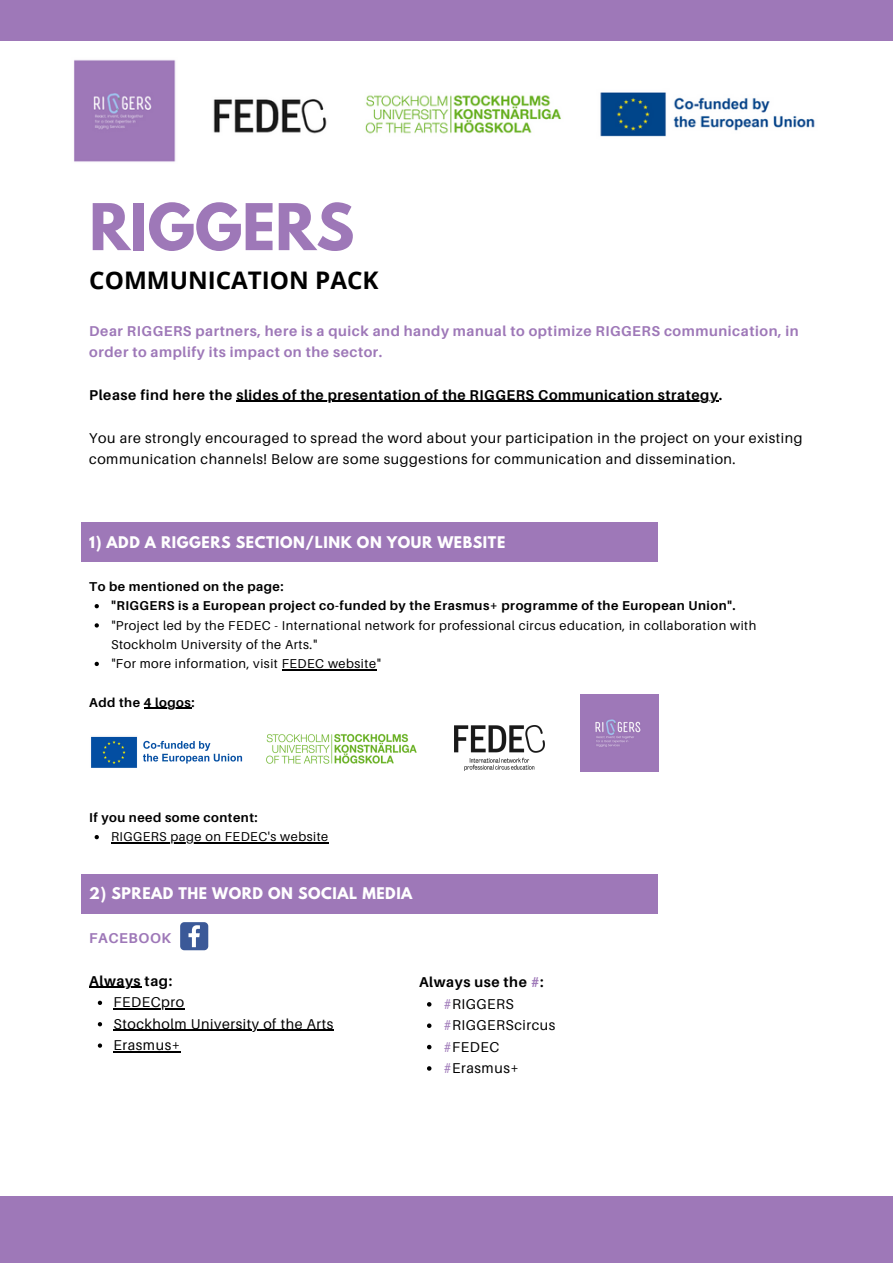
<style>
.page{position:relative;width:893px;height:1264px;background:#fff}
.page>*{position:absolute;margin:0;border:0;box-sizing:border-box;transform-origin:0 0}
.t1{font:700 57px "League Spartan";color:#9e78b8}
.t2{font:700 24.15px "Open Sans";color:#000}
.t3{font:14.25px/21.3px "Aileron";letter-spacing:.04em;color:#000}
.t4{font:700 14.25px/21.3px "Aileron";letter-spacing:.04em;color:#9e78b8}
.t5{font:700 14.25px "Aileron";letter-spacing:.04em;color:#000}
.t6{font:700 14.25px "League Spartan";letter-spacing:.04em;color:#fff}
.t7{font:12.75px/19.2px "Aileron";letter-spacing:.04em;color:#000}
.t8{font:700 12.75px "Aileron";letter-spacing:.04em;color:#000}
.s1{color:#9e78b8}
</style>
<div class="page">
<div style="left:82px;top:522px;width:575px;height:39px;background:#9e78b8"></div>
<div style="left:82px;top:874px;width:575px;height:39px;background:#9e78b8"></div>
<svg style="left:95px;top:604px;width:4px;height:4px"></svg>
<svg style="left:95px;top:623px;width:4px;height:4px"></svg>
<svg style="left:95px;top:661px;width:4px;height:5px"></svg>
<hr style="left:282px;top:669px;width:94px;height:1px;background:#000">
<svg style="left:95px;top:835px;width:4px;height:4px"></svg>
<hr style="left:111px;top:842px;width:218px;height:1px;background:#000">
<svg style="left:98px;top:1000px;width:4px;height:4px"></svg>
<hr style="left:113px;top:1008px;width:72px;height:1px;background:#000">
<svg style="left:98px;top:1022px;width:4px;height:4px"></svg>
<hr style="left:113px;top:1029px;width:221px;height:1px;background:#000">
<svg style="left:98px;top:1043px;width:4px;height:4px"></svg>
<hr style="left:113px;top:1050px;width:68px;height:2px;background:#000">
<hr style="left:236px;top:401px;width:482px;height:1px;background:#000">
<hr style="left:144px;top:707px;width:47px;height:1px;background:#000">
<hr style="left:89px;top:986px;width:52px;height:1px;background:#000">
<img style="left:266px;top:733px;width:151px;height:31px">
<img style="left:580px;top:694px;width:78px;height:77px">
<img style="left:91px;top:736px;width:152px;height:32px">
<svg style="left:180px;top:922px;width:28px;height:28px"></svg>
<div style="left:0;top:0;width:892px;height:41px;background:#9e78b8"></div>
<div style="left:0;top:1196px;width:892px;height:66px;background:#9e78b8"></div>
<img style="left:74px;top:60px;width:741px;height:102px">
<img style="left:455px;top:725px;width:90px;height:45px">
<svg style="left:427px;top:1002px;width:4px;height:4px"></svg>
<svg style="left:427px;top:1023px;width:4px;height:4px"></svg>
<svg style="left:427px;top:1044px;width:4px;height:5px"></svg>
<svg style="left:427px;top:1066px;width:4px;height:4px"></svg>
<p class="t1" style="left:89px;top:199px;width:267px">RIGGERS</p>
<p class="t2" style="left:89px;top:263px;width:291px">COMMUNICATION PACK</p>
<p class="t4" style="left:89px;top:320px;width:711px">Dear RIGGERS partners, here is a quick and handy manual to optimize RIGGERS communication, in order to amplify its impact on the sector.</p>
<p class="t5" style="left:89px;top:386px;width:634px">Please find here the slides of the presentation of the RIGGERS Communication strategy.</p>
<p class="t3" style="left:89px;top:426px;width:714px">You are strongly encouraged to spread the word about your participation in the project on your existing communication channels! Below are some suggestions for communication and dissemination.</p>
<p class="t6" style="left:89px;top:535px;width:417px">1) ADD A RIGGERS SECTION/LINK ON YOUR WEBSITE</p>
<p class="t8" style="left:89px;top:579px;width:196px">To be mentioned on the page:</p>
<p class="t8" style="left:111px;top:598px;width:626px">"RIGGERS is a European project co-funded by the Erasmus+ programme of the European Union".</p>
<p class="t7" style="left:111px;top:615px;width:646px">"Project led by the FEDEC - International network for professional circus education, in collaboration with<br>Stockholm University of the Arts."</p>
<p class="t7" style="left:111px;top:654px;width:271px">"For more information, visit FEDEC website"</p>
<p class="t8" style="left:89px;top:694px;width:107px">Add the 4 logos:</p>
<p class="t8" style="left:89px;top:809px;width:170px">If you need some content:</p>
<p class="t7" style="left:111px;top:827px;width:219px">RIGGERS page on FEDEC's website</p>
<p class="t6" style="left:89px;top:886px;width:325px">2) SPREAD THE WORD ON SOCIAL MEDIA</p>
<p class="t4" style="left:89px;top:927px;width:83px">FACEBOOK</p>
<p class="t5" style="left:89px;top:971px;width:84px">Always tag:</p>
<p class="t5" style="left:419px;top:973px;width:126px">Always use the <span class="s1">#</span>:</p>
<p class="t3" style="left:113px;top:991px;width:72px">FEDECpro</p>
<p class="t3" style="left:113px;top:1012px;width:221px">Stockholm University of the Arts</p>
<p class="t3" style="left:113px;top:1033px;width:68px">Erasmus+</p>
<p class="t3" style="left:443px;top:992px;width:72px"><span class="s1">#</span>RIGGERS</p>
<p class="t3" style="left:443px;top:1014px;width:113px"><span class="s1">#</span>RIGGERScircus</p>
<p class="t3" style="left:443px;top:1035px;width:57px"><span class="s1">#</span>FEDEC</p>
<p class="t3" style="left:443px;top:1057px;width:77px"><span class="s1">#</span>Erasmus+</p>
</div>
